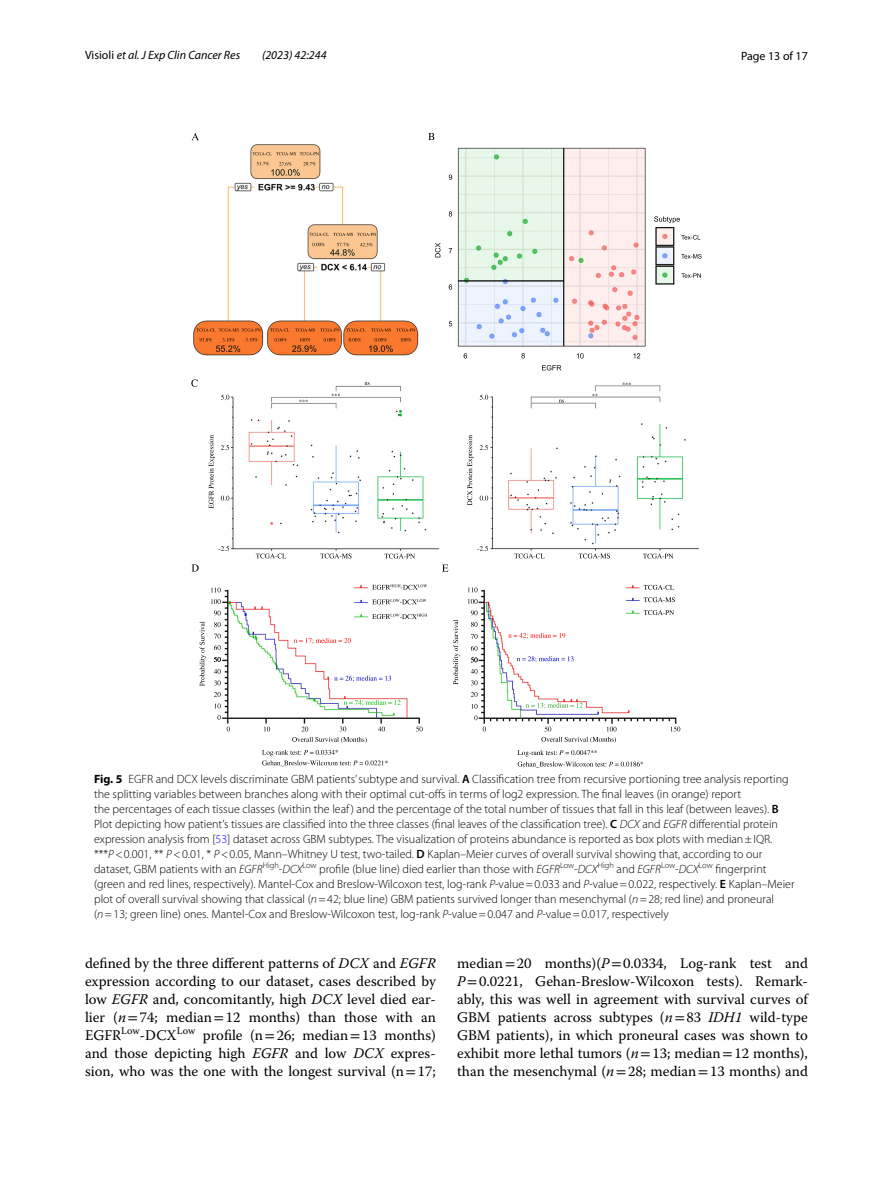
<style>
.page{position:relative;width:893px;height:1187px;background:#fff}
.page>*{position:absolute;margin:0;border:0;box-sizing:border-box;transform-origin:0 0}
.t1{font:14.7px/18px "Warnock Pro";color:#000;text-align:justify}
.t2{font:300 12px/15px "Myriad Pro";color:#000}
.t3{font:italic 12px "Myriad Pro";color:#000}
.t4{font:12px "Myriad Pro";color:#000}
.s1{font-style:normal}
.s2{font-weight:700}
.s3{font-weight:600}
.s4{font-style:italic}
.s5{color:#00f}
.s6{font-family:"STIX"}
</style>
<div class="page">
<img style="left:194px;top:145px;width:504px;height:578px">
<svg style="left:257px;top:162px;width:12px;height:3px"></svg>
<svg style="left:279px;top:162px;width:13px;height:3px"></svg>
<svg style="left:303px;top:162px;width:13px;height:3px"></svg>
<svg style="left:312px;top:243px;width:13px;height:3px"></svg>
<svg style="left:337px;top:243px;width:12px;height:3px"></svg>
<svg style="left:360px;top:243px;width:12px;height:3px"></svg>
<svg style="left:200px;top:338px;width:12px;height:3px"></svg>
<svg style="left:223px;top:338px;width:12px;height:3px"></svg>
<svg style="left:246px;top:338px;width:12px;height:3px"></svg>
<svg style="left:275px;top:338px;width:12px;height:3px"></svg>
<svg style="left:324px;top:338px;width:12px;height:3px"></svg>
<svg style="left:300px;top:338px;width:10px;height:3px"></svg>
<svg style="left:349px;top:338px;width:12px;height:3px"></svg>
<svg style="left:375px;top:338px;width:12px;height:3px"></svg>
<svg style="left:400px;top:338px;width:11px;height:3px"></svg>
<svg style="left:270px;top:328px;width:19px;height:3px"></svg>
<svg style="left:253px;top:152px;width:66px;height:3px"></svg>
<svg style="left:310px;top:233px;width:66px;height:3px"></svg>
<svg style="left:196px;top:328px;width:65px;height:3px"></svg>
<svg style="left:295px;top:328px;width:44px;height:3px"></svg>
<svg style="left:346px;top:328px;width:69px;height:3px"></svg>
<svg style="left:542px;top:365px;width:19px;height:5px"></svg>
<svg style="left:464px;top:353px;width:3px;height:5px"></svg>
<svg style="left:521px;top:353px;width:4px;height:5px"></svg>
<svg style="left:577px;top:353px;width:7px;height:5px"></svg>
<svg style="left:633px;top:353px;width:7px;height:5px"></svg>
<svg style="left:435px;top:243px;width:5px;height:14px"></svg>
<svg style="left:449px;top:174px;width:3px;height:152px"></svg>
<svg style="left:681px;top:235px;width:18px;height:4px"></svg>
<svg style="left:681px;top:254px;width:21px;height:4px"></svg>
<svg style="left:681px;top:273px;width:20px;height:5px"></svg>
<svg style="left:654px;top:216px;width:26px;height:7px"></svg>
<svg style="left:209px;top:394px;width:20px;height:157px"></svg>
<svg style="left:256px;top:553px;width:30px;height:5px"></svg>
<svg style="left:320px;top:553px;width:32px;height:5px"></svg>
<svg style="left:385px;top:553px;width:30px;height:5px"></svg>
<svg style="left:299px;top:399px;width:9px;height:3px"></svg>
<svg style="left:364px;top:382px;width:6px;height:3px"></svg>
<svg style="left:332px;top:393px;width:8px;height:3px"></svg>
<svg style="left:467px;top:394px;width:21px;height:157px"></svg>
<svg style="left:514px;top:553px;width:31px;height:5px"></svg>
<svg style="left:579px;top:553px;width:31px;height:5px"></svg>
<svg style="left:643px;top:553px;width:30px;height:5px"></svg>
<svg style="left:592px;top:393px;width:5px;height:3px"></svg>
<svg style="left:622px;top:382px;width:9px;height:3px"></svg>
<svg style="left:559px;top:399px;width:5px;height:3px"></svg>
<svg style="left:200px;top:587px;width:21px;height:132px"></svg>
<svg style="left:227px;top:726px;width:3px;height:5px"></svg>
<svg style="left:264px;top:726px;width:6px;height:5px"></svg>
<svg style="left:378px;top:726px;width:7px;height:5px"></svg>
<svg style="left:416px;top:726px;width:7px;height:5px"></svg>
<svg style="left:292px;top:726px;width:75px;height:17px"></svg>
<svg style="left:262px;top:749px;width:126px;height:17px"></svg>
<svg style="left:344px;top:700px;width:57px;height:5px"></svg>
<svg style="left:334px;top:675px;width:57px;height:6px"></svg>
<svg style="left:294px;top:638px;width:57px;height:5px"></svg>
<svg style="left:372px;top:584px;width:55px;height:35px"></svg>
<svg style="left:468px;top:587px;width:10px;height:133px"></svg>
<svg style="left:453px;top:619px;width:7px;height:65px"></svg>
<svg style="left:671px;top:726px;width:9px;height:5px"></svg>
<svg style="left:541px;top:726px;width:75px;height:17px"></svg>
<svg style="left:517px;top:750px;width:126px;height:17px"></svg>
<svg style="left:526px;top:702px;width:57px;height:6px"></svg>
<svg style="left:517px;top:656px;width:56px;height:6px"></svg>
<svg style="left:508px;top:633px;width:57px;height:5px"></svg>
<svg style="left:644px;top:585px;width:31px;height:30px"></svg>
<svg style="left:192px;top:133px;width:7px;height:7px"></svg>
<svg style="left:428px;top:133px;width:6px;height:7px"></svg>
<svg style="left:191px;top:379px;width:7px;height:8px"></svg>
<svg style="left:192px;top:564px;width:7px;height:7px"></svg>
<svg style="left:442px;top:564px;width:6px;height:7px"></svg>
<p class="t3" style="left:85px;top:48px;width:157px"><span class="s1">Visioli</span> et al. J Exp Clin Cancer Res</p>
<p class="t3" style="left:262px;top:48px;width:66px">(2023) 42:244</p>
<p class="t4" style="left:741px;top:48px;width:68px">Page 13 of 17</p>
<p class="t2" style="left:94px;top:771px;width:702px"><span class="s2">Fig. 5</span> EGFR and DCX levels discriminate GBM patients’ subtype and survival. <span class="s3">A</span> Classification tree from recursive portioning tree analysis reporting the splitting variables between branches along with their optimal cut-offs in terms of log2 expression. The final leaves (in orange) report<br>the percentages of each tissue classes (within the leaf ) and the percentage of the total number of tissues that fall in this leaf (between leaves). <span class="s3">B </span>Plot depicting how patient’s tissues are classified into the three classes (final leaves of the classification tree). <span class="s3">C</span> <span class="s4">DCX</span> and <span class="s4">EGFR</span> differential protein expression analysis from [<span class="s5">53</span>] dataset across GBM subtypes. The visualization of proteins abundance is reported as box plots with median±IQR. ***<span class="s4">P</span>&lt;0.001, ** <span class="s4">P</span>&lt;0.01, * <span class="s4">P</span>&lt;0.05, Mann–Whitney U test, two-tailed. <span class="s3">D</span> Kaplan–Meier curves of overall survival showing that, according to our dataset, GBM patients with an <span class="s4">EGFR</span><sup>High</sup>-<span class="s4">DCX</span><sup>Low</sup> profile (blue line) died earlier than those with <span class="s4">EGFR</span><sup>Low</sup>-<span class="s4">DCX</span><sup>High</sup> and <span class="s4">EGFR</span><sup>Low</sup>-<span class="s4">DCX</span><sup>Low</sup> fingerprint (green and red lines, respectively). Mantel-Cox and Breslow-Wilcoxon test, log-rank <span class="s4">P</span>-value=0.033 and <span class="s4">P</span>-value=0.022, respectively. <span class="s3">E</span> Kaplan–Meier plot of overall survival showing that classical (<span class="s4">n</span>=42; blue line) GBM patients survived longer than mesenchymal (<span class="s4">n</span>=28; red line) and proneural (<span class="s4">n</span>=13; green line) ones. Mantel-Cox and Breslow-Wilcoxon test, log-rank <span class="s4">P</span>-value=0.047 and <span class="s4">P</span>-value=0.017, respectively</p>
<p class="t1" style="left:85px;top:953px;width:352px">defined by the three different patterns of <span class="s4">DCX</span> and <span class="s4">EGFR </span>expression according to our dataset, cases described by low <span class="s4">EGFR</span> and, concomitantly, high <span class="s4">DCX</span> level died ear&shy;lier (<span class="s4">n</span><span class="s6">=</span>74; median<span class="s6">=</span>12 months) than those with an EGFR<sup>Low</sup>-DCX<sup>Low</sup> profile (n<span class="s6">=</span>26; median<span class="s6">=</span>13 months) and those depicting high <span class="s4">EGFR</span> and low <span class="s4">DCX</span> expres&shy;sion, who was the one with the longest survival (n<span class="s6">=</span>17;</p>
<p class="t1" style="left:457px;top:953px;width:352px">median<span class="s6">=</span>20 months)(<span class="s4">P</span><span class="s6">=</span>0.0334, Log-rank test and <span class="s4">P</span><span class="s6">=</span>0.0221, Gehan-Breslow-Wilcoxon tests). Remark&shy;ably, this was well in agreement with survival curves of GBM patients across subtypes (<span class="s4">n</span><span class="s6">=</span>83 <span class="s4">IDH1</span> wild-type GBM patients), in which proneural cases was shown to exhibit more lethal tumors (<span class="s4">n</span><span class="s6">=</span>13; median<span class="s6">=</span>12 months), than the mesenchymal (<span class="s4">n</span><span class="s6">=</span>28; median<span class="s6">=</span>13 months) and</p>
</div>
